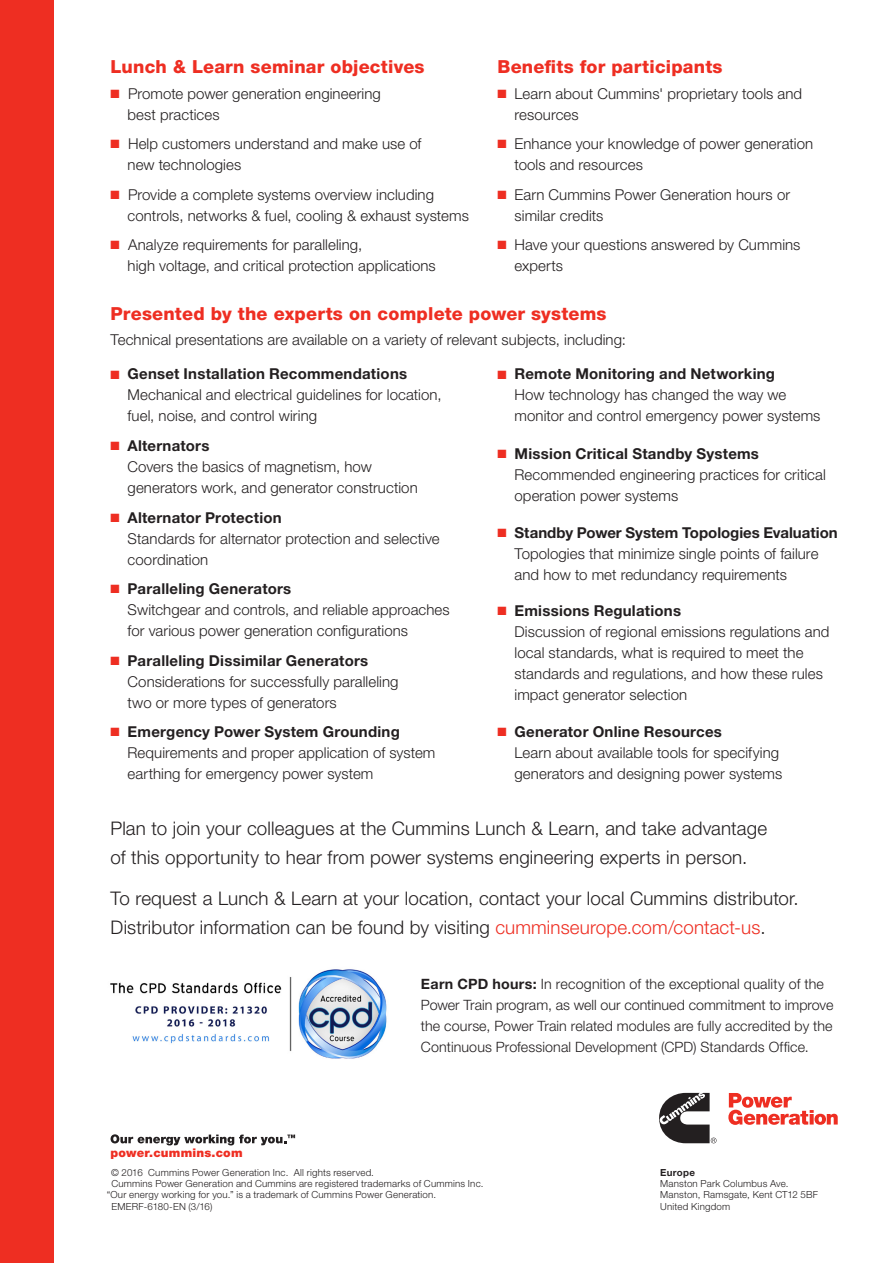
<style>
.page{position:relative;width:893px;height:1263px;background:#fff}
.page>*{position:absolute;margin:0;border:0;box-sizing:border-box;transform-origin:0 0}
.Body_Copy_Large_-_12{font:300 18.75px/28.5px "Helvetica Neue LT";letter-spacing:.01em;color:#231f20}
.Subhead__Heavy__Red{font:800 18px "Helvetica Neue LT";letter-spacing:.01em;color:#ee2e22}
.Bulleted_Copy_10_14{font:300 15px/21px "Helvetica Neue LT";letter-spacing:.005em;color:#231f20}
.Body_Copy_10_14{font:300 15px "Helvetica Neue LT";letter-spacing:.005em;color:#231f20}
.Body_Copy_10_14-2{font:300 14.25px/21px "Helvetica Neue LT";letter-spacing:.005em;color:#231f20}
.Web_Site_Address{font:900 12px "Helvetica Neue LT";letter-spacing:.02em;color:#ee2e22}
.Copyright_Bulletin{font:300 9.75px "Helvetica Neue LT";letter-spacing:.02em;color:#231f20}
.t1{font:700 9.75px "Helvetica Neue LT";letter-spacing:.03em;color:#231f20}
.s1{color:#ee2e22}
.s2{font-weight:700}
</style>
<div class="page">
<img style="left:110px;top:969px;width:277px;height:90px">
<svg style="left:728px;top:1093px;width:110px;height:32px"></svg>
<svg style="left:659px;top:1093px;width:57px;height:50px"></svg>
<div style="left:0;top:0;width:53px;height:1263px;background:#ee2e22"></div>
<svg style="left:111px;top:1134px;width:184px;height:11px"></svg>
<p class="Subhead__Heavy__Red" style="left:111px;top:56px;width:316px">Lunch &amp; Learn seminar objectives</p>
<p class="Bulleted_Copy_10_14" style="left:128px;top:82px;width:255px;text-indent:-17px"><span class="s1">■</span> Promote power generation engineering best practices</p>
<p class="Bulleted_Copy_10_14" style="left:128px;top:133px;width:295px;text-indent:-17px"><span class="s1">■</span> Help customers understand and make use of new technologies</p>
<p class="Bulleted_Copy_10_14" style="left:128px;top:183px;width:343px;text-indent:-17px"><span class="s1">■</span> Provide a complete systems overview including controls, networks &amp; fuel, cooling &amp; exhaust systems</p>
<p class="Bulleted_Copy_10_14" style="left:128px;top:234px;width:310px;text-indent:-17px"><span class="s1">■</span> Analyze requirements for paralleling,<br>high voltage, and critical protection applications</p>
<p class="Subhead__Heavy__Red" style="left:497px;top:56px;width:227px">Benefits for participants</p>
<p class="Bulleted_Copy_10_14" style="left:514px;top:82px;width:289px;text-indent:-17px"><span class="s1">■</span> Learn about Cummins' proprietary tools and resources</p>
<p class="Bulleted_Copy_10_14" style="left:514px;top:133px;width:300px;text-indent:-17px"><span class="s1">■</span> Enhance your knowledge of power generation tools and resources</p>
<p class="Bulleted_Copy_10_14" style="left:514px;top:183px;width:277px;text-indent:-17px"><span class="s1">■</span> Earn Cummins Power Generation hours or similar credits</p>
<p class="Bulleted_Copy_10_14" style="left:514px;top:234px;width:287px;text-indent:-17px"><span class="s1">■</span> Have your questions answered by Cummins experts</p>
<p class="Subhead__Heavy__Red" style="left:111px;top:303px;width:498px">Presented by the experts on complete power systems</p>
<p class="Body_Copy_10_14" style="left:111px;top:331px;width:517px">Technical presentations are available on a variety of relevant subjects, including:</p>
<p class="Bulleted_Copy_10_14" style="left:128px;top:363px;width:315px;text-indent:-17px"><span class="s1">■</span> <span class="s2">Genset Installation Recommendations<br></span>Mechanical and electrical guidelines for location, fuel, noise, and control wiring</p>
<p class="Bulleted_Copy_10_14" style="left:128px;top:435px;width:292px;text-indent:-17px"><span class="s1">■</span> <span class="s2">Alternators<br></span>Covers the basics of magnetism, how generators work, and generator construction</p>
<p class="Bulleted_Copy_10_14" style="left:128px;top:506px;width:314px;text-indent:-17px"><span class="s1">■</span> <span class="s2">Alternator Protection<br></span>Standards for alternator protection and selective coordination</p>
<p class="Bulleted_Copy_10_14" style="left:128px;top:578px;width:324px;text-indent:-17px"><span class="s1">■</span> <span class="s2">Paralleling Generators<br></span>Switchgear and controls, and reliable approaches for various power generation configurations</p>
<p class="Bulleted_Copy_10_14" style="left:128px;top:649px;width:272px;text-indent:-17px"><span class="s1">■</span> <span class="s2">Paralleling Dissimilar Generators<br></span>Considerations for successfully paralleling two or more types of generators</p>
<p class="Bulleted_Copy_10_14" style="left:128px;top:721px;width:309px;text-indent:-17px"><span class="s1">■</span> <span class="s2">Emergency Power System Grounding<br></span>Requirements and proper application of system earthing for emergency power system</p>
<p class="Bulleted_Copy_10_14" style="left:514px;top:363px;width:307px;text-indent:-17px"><span class="s1">■</span> <span class="s2">Remote Monitoring and Networking<br></span>How technology has changed the way we monitor and control emergency power systems</p>
<p class="Bulleted_Copy_10_14" style="left:514px;top:442px;width:313px;text-indent:-17px"><span class="s1">■</span> <span class="s2">Mission Critical Standby Systems<br></span>Recommended engineering practices for critical operation power systems</p>
<p class="Bulleted_Copy_10_14" style="left:514px;top:522px;width:325px;text-indent:-17px"><span class="s1">■</span> <span class="s2">Standby Power System Topologies Evaluation<br></span>Topologies that minimize single points of failure and how to met redundancy requirements</p>
<p class="Bulleted_Copy_10_14" style="left:514px;top:599px;width:317px;text-indent:-17px"><span class="s1">■</span> <span class="s2">Emissions Regulations<br></span>Discussion of regional emissions regulations and local standards, what is required to meet the standards and regulations, and how these rules impact generator selection</p>
<p class="Bulleted_Copy_10_14" style="left:514px;top:721px;width:269px;text-indent:-17px"><span class="s1">■</span> <span class="s2">Generator Online Resources<br></span>Learn about available tools for specifying generators and designing power systems</p>
<p class="Body_Copy_Large_-_12" style="left:111px;top:814px;width:658px">Plan to join your colleagues at the Cummins Lunch &amp; Learn, and take advantage of this opportunity to hear from power systems engineering experts in person.</p>
<p class="Body_Copy_Large_-_12" style="left:111px;top:884px;width:690px">To request a Lunch &amp; Learn at your location, contact your local Cummins distributor.<br>Distributor information can be found by visiting <span class="s1">cumminseurope.com/contact-us</span>.</p>
<p class="Web_Site_Address" style="left:111px;top:1146px;width:133px">power.cummins.com</p>
<p class="Body_Copy_10_14-2" style="left:421px;top:973px;width:414px"><span class="s2">Earn CPD hours:</span> In recognition of the exceptional quality of the Power Train program, as well our continued commitment to improve the course, Power Train related modules are fully accredited by the Continuous Professional Development (CPD) Standards Office.</p>
<p class="Copyright_Bulletin" style="left:111px;top:1166px;width:264px">© 2016 Cummins Power Generation Inc. All rights reserved.</p>
<p class="Copyright_Bulletin" style="left:111px;top:1177px;width:374px">Cummins Power Generation and Cummins are registered trademarks of Cummins Inc.</p>
<p class="Copyright_Bulletin" style="left:107px;top:1189px;width:331px">“Our energy working for you.” is a trademark of Cummins Power Generation.</p>
<p class="Copyright_Bulletin" style="left:112px;top:1200px;width:102px">EMERF-6180-EN (3/16)</p>
<p class="t1" style="left:660px;top:1166px;width:36px">Europe</p>
<p class="Copyright_Bulletin" style="left:660px;top:1178px;width:130px">Manston Park Columbus Ave.</p>
<p class="Copyright_Bulletin" style="left:660px;top:1189px;width:159px">Manston, Ramsgate, Kent CT12 5BF</p>
<p class="Copyright_Bulletin" style="left:660px;top:1200px;width:72px">United Kingdom</p>
</div>
